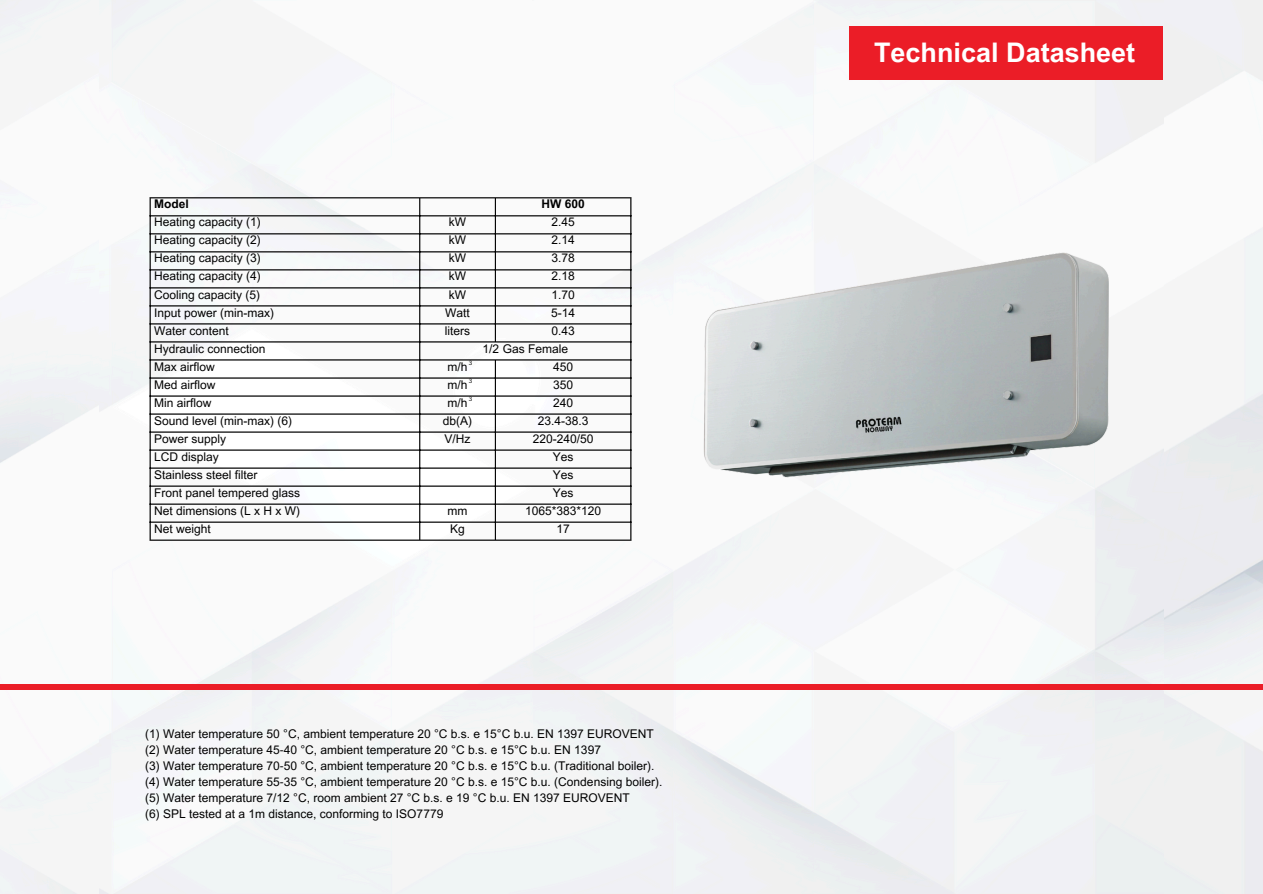
<style>
.page{position:relative;width:1263px;height:894px;background:#fff}
.page>*{position:absolute;margin:0;border:0;box-sizing:border-box;transform-origin:0 0}
.t1{font:700 27px "Arial MT Pro";color:#fff}
.t2{font:12px "Arial MT Pro";color:#000}
.t3{font:700 12px "Arial MT Pro";color:#000}
.t4{font:6px "Canva Sans";color:#000}
.s1{font-family:"Noto Sans"}
</style>
<div class="page">
<img style="left:0;top:0;width:1263px;height:893px">
<img style="left:100px;top:0;width:1063px;height:893px">
<div style="left:849px;top:26px;width:314px;height:54px;background:#eb1d27"></div>
<div style="left:0;top:684px;width:1263px;height:5px;background:#eb1d27"></div>
<img style="left:658px;top:182px;width:492px;height:392px">
<hr style="left:150px;top:198px;width:1px;height:341px;background:#000">
<hr style="left:419px;top:198px;width:1px;height:341px;background:#000">
<hr style="left:495px;top:198px;width:1px;height:143px;background:#000">
<hr style="left:495px;top:360px;width:1px;height:179px;background:#000">
<hr style="left:630px;top:198px;width:1px;height:341px;background:#000">
<hr style="left:150px;top:197px;width:481px;height:1px;background:#000">
<hr style="left:150px;top:215px;width:481px;height:1px;background:#000">
<hr style="left:150px;top:233px;width:481px;height:1px;background:#000">
<hr style="left:150px;top:251px;width:481px;height:1px;background:#000">
<hr style="left:150px;top:269px;width:481px;height:1px;background:#000">
<hr style="left:150px;top:287px;width:481px;height:1px;background:#000">
<hr style="left:150px;top:305px;width:481px;height:1px;background:#000">
<hr style="left:150px;top:323px;width:481px;height:1px;background:#000">
<hr style="left:150px;top:341px;width:481px;height:1px;background:#000">
<hr style="left:150px;top:359px;width:481px;height:1px;background:#000">
<hr style="left:150px;top:377px;width:481px;height:1px;background:#000">
<hr style="left:150px;top:395px;width:481px;height:1px;background:#000">
<hr style="left:150px;top:413px;width:481px;height:1px;background:#000">
<hr style="left:150px;top:431px;width:481px;height:1px;background:#000">
<hr style="left:150px;top:449px;width:481px;height:1px;background:#000">
<hr style="left:150px;top:467px;width:481px;height:1px;background:#000">
<hr style="left:150px;top:485px;width:481px;height:1px;background:#000">
<hr style="left:150px;top:503px;width:481px;height:1px;background:#000">
<hr style="left:150px;top:521px;width:481px;height:1px;background:#000">
<hr style="left:150px;top:539px;width:481px;height:1px;background:#000">
<p class="t3" style="left:154px;top:200px;width:36px">Model</p>
<p class="t3" style="left:541px;top:200px;width:45px">HW 600</p>
<p class="t2" style="left:154px;top:218px;width:108px">Heating capacity (1)</p>
<p class="t2" style="left:449px;top:218px;width:19px">kW</p>
<p class="t2" style="left:551px;top:218px;width:25px">2.45</p>
<p class="t2" style="left:154px;top:236px;width:108px">Heating capacity (2)</p>
<p class="t2" style="left:449px;top:236px;width:19px">kW</p>
<p class="t2" style="left:551px;top:236px;width:25px">2.14</p>
<p class="t2" style="left:154px;top:254px;width:108px">Heating capacity (3)</p>
<p class="t2" style="left:449px;top:254px;width:19px">kW</p>
<p class="t2" style="left:551px;top:254px;width:25px">3.78</p>
<p class="t2" style="left:154px;top:272px;width:108px">Heating capacity (4)</p>
<p class="t2" style="left:449px;top:272px;width:19px">kW</p>
<p class="t2" style="left:551px;top:272px;width:25px">2.18</p>
<p class="t2" style="left:154px;top:290px;width:108px">Cooling capacity (5)</p>
<p class="t2" style="left:449px;top:290px;width:19px">kW</p>
<p class="t2" style="left:551px;top:290px;width:25px">1.70</p>
<p class="t2" style="left:154px;top:308px;width:122px">Input power (min-max)</p>
<p class="t2" style="left:445px;top:308px;width:26px">Watt</p>
<p class="t2" style="left:551px;top:308px;width:26px">5-14</p>
<p class="t2" style="left:154px;top:326px;width:76px">Water content</p>
<p class="t2" style="left:445px;top:326px;width:27px">liters</p>
<p class="t2" style="left:551px;top:326px;width:25px">0.43</p>
<p class="t2" style="left:154px;top:344px;width:113px">Hydraulic connection</p>
<p class="t2" style="left:483px;top:344px;width:87px">1/2 Gas Female</p>
<p class="t2" style="left:154px;top:362px;width:62px">Max airflow</p>
<p class="t2" style="left:448px;top:362px;width:22px">m/h</p>
<p class="t2" style="left:553px;top:362px;width:22px">450</p>
<p class="t2" style="left:154px;top:380px;width:63px">Med airflow</p>
<p class="t2" style="left:448px;top:380px;width:22px">m/h</p>
<p class="t2" style="left:553px;top:380px;width:22px">350</p>
<p class="t2" style="left:154px;top:398px;width:59px">Min airflow</p>
<p class="t2" style="left:448px;top:398px;width:22px">m/h</p>
<p class="t2" style="left:553px;top:398px;width:22px">240</p>
<p class="t2" style="left:154px;top:416px;width:140px">Sound level (min-max) (6)</p>
<p class="t2" style="left:443px;top:416px;width:31px">db(A)</p>
<p class="t2" style="left:538px;top:416px;width:52px">23.4-38.3</p>
<p class="t2" style="left:154px;top:434px;width:74px">Power supply</p>
<p class="t2" style="left:445px;top:434px;width:28px">V/Hz</p>
<p class="t2" style="left:533px;top:434px;width:62px">220-240/50</p>
<p class="t2" style="left:154px;top:452px;width:66px">LCD display</p>
<p class="t2" style="left:553px;top:452px;width:22px">Yes</p>
<p class="t2" style="left:154px;top:470px;width:105px">Stainless steel filter</p>
<p class="t2" style="left:553px;top:470px;width:22px">Yes</p>
<p class="t2" style="left:154px;top:488px;width:148px">Front panel tempered glass</p>
<p class="t2" style="left:553px;top:488px;width:22px">Yes</p>
<p class="t2" style="left:154px;top:506px;width:148px">Net dimensions (L x H x W)</p>
<p class="t2" style="left:448px;top:506px;width:21px">mm</p>
<p class="t2" style="left:525px;top:506px;width:78px">1065*383*120</p>
<p class="t2" style="left:154px;top:524px;width:58px">Net weight</p>
<p class="t2" style="left:450px;top:524px;width:16px">Kg</p>
<p class="t2" style="left:556px;top:524px;width:15px">17</p>
<p class="t4" style="left:469px;top:359px;width:5px">3</p>
<p class="t4" style="left:469px;top:377px;width:5px">3</p>
<h1 class="t4" style="left:469px;top:395px;width:5px">3</h1>
<p class="t2" style="left:145px;top:729px;width:510px">(1) Water temperature 50 °C, ambient temperature 20 °C b.s. e 15°C b.u. EN 1397 EUROVENT</p>
<p class="t2" style="left:145px;top:745px;width:457px">(2) Water temperature 45<span class="s1">‐</span>40 °C, ambient temperature 20 °C b.s. e 15°C b.u. EN 1397</p>
<p class="t2" style="left:145px;top:761px;width:511px">(3) Water temperature 70<span class="s1">‐</span>50 °C, ambient temperature 20 °C b.s. e 15°C b.u. (Traditional boiler).</p>
<p class="t2" style="left:145px;top:777px;width:519px">(4) Water temperature 55<span class="s1">‐</span>35 °C, ambient temperature 20 °C b.s. e 15°C b.u. (Condensing boiler).</p>
<p class="t2" style="left:145px;top:793px;width:486px">(5) Water temperature 7/12 °C, room ambient 27 °C b.s. e 19 °C b.u. EN 1397 EUROVENT</p>
<p class="t2" style="left:145px;top:809px;width:300px">(6) SPL tested at a 1m distance, conforming to ISO7779</p>
<p class="t1" style="left:874px;top:42px;width:263px">Technical Datasheet</p>
</div>
